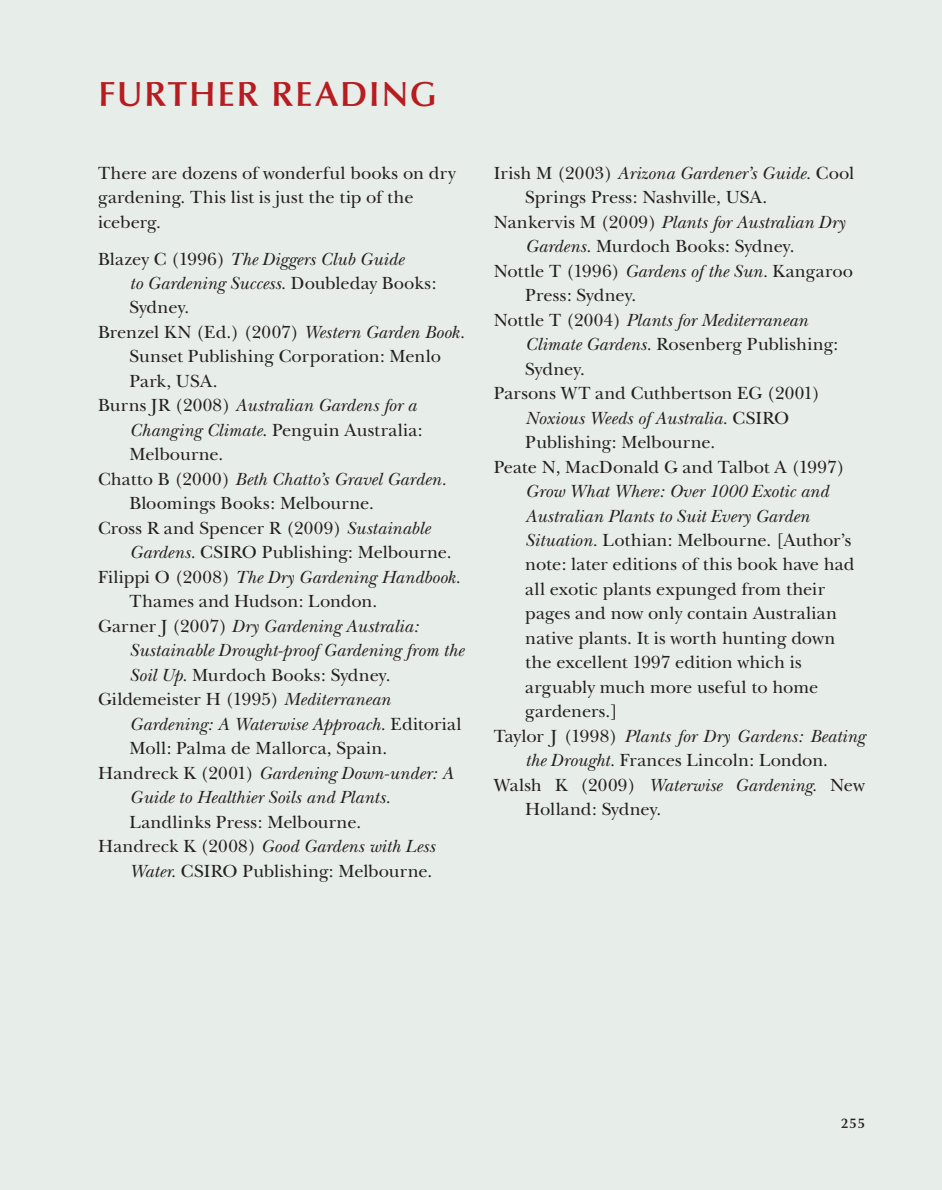
<style>
.page{position:relative;width:942px;height:1190px;background:#e7ede8}
.page>*{position:absolute;margin:0;border:0;box-sizing:border-box;transform-origin:0 0}
.t1{font:600 35px "Optima";letter-spacing:.05em;color:#b61c20}
.t2{font:18.38px/24.5px "New Baskerville";letter-spacing:.005em;color:#231f20}
.t3{font:italic 18.38px "New Baskerville";letter-spacing:.005em;color:#231f20}
.t4{font:600 14px "Optima";color:#231f20}
.s1{font-style:normal}
.s2{font-style:italic}
</style>
<div class="page">
<h1 class="t1" style="left:98px;top:74px;width:239px">FURTH ER READI</h1>
<h1 class="t1" style="left:381px;top:74px;width:48px">NG</h1>
<p class="t2" style="left:98px;top:161px;width:359px">There are dozens of wonderful books on dry gardening. This list is just the tip of the iceberg.</p>
<p class="t3" style="left:98px;top:248px;width:307px"><span class="s1">Blazey C (1996)</span> The Diggers Club Guide</p>
<p class="t3" style="left:129px;top:272px;width:308px">to Gardening Success. <span class="s1">Doubleday Books:</span></p>
<p class="t2" style="left:129px;top:295px;width:61px">Sydney.</p>
<p class="t2" style="left:98px;top:320px;width:368px">Brenzel KN (Ed.) (2007) <span class="s2">Western Garden Book.</span></p>
<p class="t2" style="left:129px;top:344px;width:313px">Sunset Publishing Corporation: Menlo</p>
<p class="t2" style="left:129px;top:369px;width:89px">Park, USA.</p>
<p class="t3" style="left:98px;top:395px;width:320px"><span class="s1">Burns JR (2008)</span> Australian Gardens for a</p>
<p class="t2" style="left:129px;top:418px;width:294px"><span class="s2">Changing Climate</span>. Penguin Australia:</p>
<p class="t2" style="left:129px;top:442px;width:95px">Melbourne.</p>
<p class="t3" style="left:98px;top:468px;width:350px"><span class="s1">Chatto B (2000)</span> Beth Chatto’s Gravel Garden.</p>
<p class="t2" style="left:129px;top:491px;width:246px">Bloomings Books: Melbourne.</p>
<p class="t2" style="left:98px;top:516px;width:333px">Cross R and Spencer R (2009) <span class="s2">Sustainable</span></p>
<p class="t2" style="left:129px;top:540px;width:323px"><span class="s2">Gardens.</span> CSIRO Publishing: Melbourne.</p>
<p class="t3" style="left:98px;top:566px;width:364px"><span class="s1">Filippi O (2008)</span> The Dry Gardening Handbook.</p>
<p class="t2" style="left:129px;top:589px;width:249px">Thames and Hudson: London.</p>
<p class="t3" style="left:98px;top:615px;width:322px"><span class="s1">Garner J (2007)</span> Dry Gardening Australia:</p>
<p class="t3" style="left:129px;top:640px;width:336px">Sustainable Drought-proof Gardening from the</p>
<p class="t2" style="left:129px;top:663px;width:262px"><span class="s2">Soil Up.</span> Murdoch Books: Sydney.</p>
<p class="t2" style="left:98px;top:687px;width:294px">Gildemeister H (1995) <span class="s2">Mediterranean</span></p>
<p class="t3" style="left:129px;top:713px;width:333px">Gardening: A Waterwise Approach. <span class="s1">Editorial</span></p>
<p class="t2" style="left:129px;top:736px;width:259px">Moll: Palma de Mallorca, Spain.</p>
<p class="t3" style="left:98px;top:762px;width:357px"><span class="s1">Handreck K (2001)</span> Gardening Down-under: A</p>
<p class="t3" style="left:129px;top:787px;width:262px">Guide to Healthier Soils and Plants.</p>
<p class="t2" style="left:129px;top:810px;width:233px">Landlinks Press: Melbourne.</p>
<p class="t3" style="left:98px;top:836px;width:338px"><span class="s1">Handreck K (2008)</span> Good Gardens with Less</p>
<p class="t2" style="left:129px;top:859px;width:304px"><span class="s2">Water.</span> CSIRO Publishing: Melbourne.</p>
<p class="t3" style="left:494px;top:162px;width:362px"><span class="s1">Irish M (2003)</span> Arizona Gardener’s Guide. <span class="s1">Cool</span></p>
<p class="t2" style="left:525px;top:185px;width:243px">Springs Press: Nashville, USA.</p>
<p class="t3" style="left:494px;top:211px;width:353px"><span class="s1">Nankervis M (2009)</span> Plants for Australian Dry</p>
<p class="t2" style="left:525px;top:234px;width:271px"><span class="s2">Gardens.</span> Murdoch Books: Sydney.</p>
<p class="t2" style="left:494px;top:258px;width:361px">Nottle T (1996) <span class="s2">Gardens of the Sun.</span> Kangaroo</p>
<p class="t2" style="left:525px;top:283px;width:113px">Press: Sydney.</p>
<p class="t3" style="left:494px;top:309px;width:315px"><span class="s1">Nottle T (2004)</span> Plants for Mediterranean</p>
<p class="t2" style="left:525px;top:332px;width:314px"><span class="s2">Climate Gardens.</span> Rosenberg Publishing:</p>
<p class="t2" style="left:525px;top:356px;width:61px">Sydney.</p>
<p class="t2" style="left:494px;top:381px;width:328px">Parsons WT and Cuthbertson EG (2001)</p>
<p class="t3" style="left:525px;top:407px;width:265px">Noxious Weeds of Australia. <span class="s1">CSIRO</span></p>
<p class="t2" style="left:525px;top:430px;width:191px">Publishing: Melbourne.</p>
<p class="t2" style="left:494px;top:454px;width:352px">Peate N, MacDonald G and Talbot A (1997)</p>
<p class="t3" style="left:525px;top:480px;width:305px">Grow What Where: Over 1000 Exotic and</p>
<p class="t3" style="left:525px;top:505px;width:286px">Australian Plants to Suit Every Garden</p>
<p class="t2" style="left:525px;top:528px;width:327px"><span class="s2">Situation.</span> Lothian: Melbourne. [Author’s</p>
<p class="t2" style="left:525px;top:552px;width:331px">note: later editions of this book have had</p>
<p class="t2" style="left:525px;top:577px;width:301px">all exotic plants expunged from their</p>
<p class="t2" style="left:525px;top:601px;width:313px">pages and now only contain Australian</p>
<p class="t2" style="left:525px;top:626px;width:312px">native plants. It is worth hunting down</p>
<p class="t2" style="left:525px;top:650px;width:278px">the excellent 1997 edition which is</p>
<p class="t2" style="left:525px;top:675px;width:294px">arguably much more useful to home</p>
<p class="t2" style="left:525px;top:699px;width:94px">gardeners.]</p>
<p class="t3" style="left:494px;top:725px;width:373px"><span class="s1">Taylor J (1998)</span> Plants for Dry Gardens: Beating</p>
<p class="t2" style="left:525px;top:748px;width:304px"><span class="s2">the Drought.</span> Frances Lincoln: London.</p>
<p class="t3" style="left:494px;top:774px;width:373px"><span class="s1">Walsh K (2009)</span> Waterwise Gardening. <span class="s1">New</span></p>
<p class="t2" style="left:525px;top:797px;width:138px">Holland: Sydney.</p>
<p class="t4" style="left:841px;top:1115px;width:25px">255</p>
</div>
